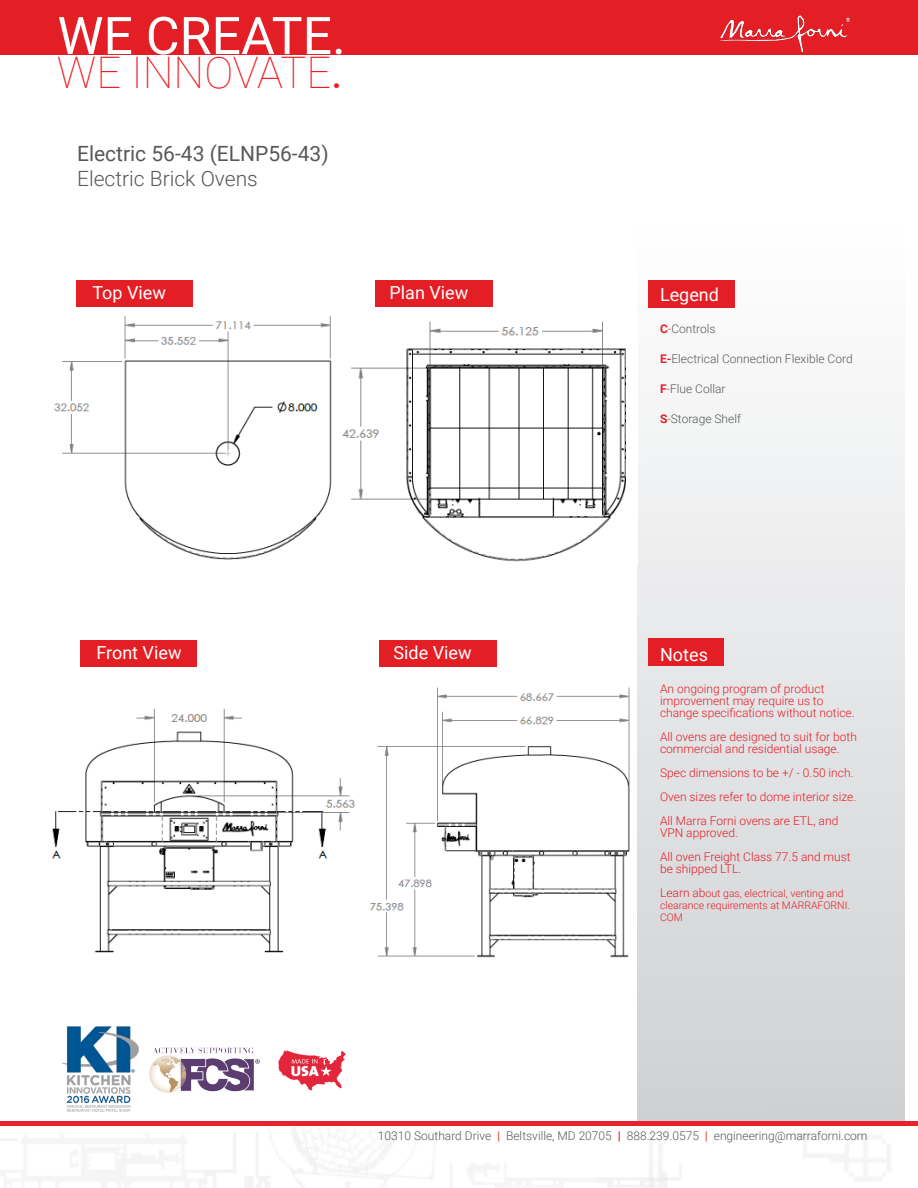
<style>
.page{position:relative;width:918px;height:1188px;background:#fff}
.page>*{position:absolute;margin:0;border:0;box-sizing:border-box;transform-origin:0 0}
.t1{font:51.9px "Roboto";color:#fff}
.t2{font:100 43.5px "Roboto";color:#ee1d23}
.t3{font:21px "Roboto";color:#57585a}
.t4{font:300 21px "Roboto";color:#57585a}
.Sub_Paragraph_Header{font:18px "Roboto";color:#fff}
.Sub_Paragraph{font:300 12px/12px "Roboto";color:#e41e25}
.Sub_Paragraph-2{font:300 12px "Roboto";color:#57585a}
.Sub_Paragraph-3{font:300 10.5px/12px "Roboto";color:#e41e25}
.s1{font-weight:400}
.s2{font-weight:700;color:#e41e25}
.s3{color:#e41e25}
.s4{font-weight:700;color:#e8212d}
.s5{font-size:12px}
.s6{font-weight:700;color:#e8583e}
</style>
<div class="page">
<img style="left:370px;top:687px;width:260px;height:271px">
<img style="left:0;top:1125px;width:918px;height:63px">
<div style="left:637px;top:161px;width:267px;height:960px;background:linear-gradient(to bottom,#fff,#cfd0d3)"></div>
<div style="left:80px;top:640px;width:116px;height:26px;background:#e41e25"></div>
<div style="left:76px;top:280px;width:116px;height:26px;background:#e41e25"></div>
<div style="left:379px;top:640px;width:117px;height:26px;background:#e41e25"></div>
<div style="left:375px;top:280px;width:117px;height:26px;background:#e41e25"></div>
<div style="left:649px;top:638px;width:75px;height:28px;background:#e41e25"></div>
<div style="left:649px;top:280px;width:86px;height:28px;background:#e41e25"></div>
<hr style="left:0;top:1121px;width:918px;height:4px;background:#e8212d">
<div style="left:0;top:0;width:918px;height:54px;background:#e41e25"></div>
<img style="left:700px;top:15px;width:166px;height:40px">
<img style="left:54px;top:316px;width:278px;height:244px">
<img style="left:342px;top:321px;width:284px;height:241px">
<img style="left:51px;top:708px;width:305px;height:245px">
<img style="left:62px;top:1026px;width:77px;height:86px">
<img style="left:278px;top:1050px;width:68px;height:41px">
<img style="left:150px;top:1047px;width:110px;height:45px">
<p class="t1" style="left:57px;top:-1px;width:290px">WE CREATE.</p>
<p class="t2" style="left:57px;top:42px;width:287px">WE INNOVATE<span class="s1">.</span></p>
<p class="t3" style="left:77px;top:139px;width:253px">Electric 56-43 (ELNP56-43)</p>
<p class="t4" style="left:77px;top:164px;width:182px">Electric Brick Ovens</p>
<p class="Sub_Paragraph_Header" style="left:92px;top:280px;width:75px">Top View</p>
<p class="Sub_Paragraph_Header" style="left:390px;top:280px;width:80px">Plan View</p>
<p class="Sub_Paragraph_Header" style="left:660px;top:282px;width:60px">Legend</p>
<p class="Sub_Paragraph-2" style="left:660px;top:320px;width:57px"><span class="s2">C</span><span class="s3">-</span>Controls</p>
<p class="Sub_Paragraph-2" style="left:660px;top:350px;width:194px"><span class="s4">E-</span>Electrical Connection Flexible Cord</p>
<p class="Sub_Paragraph-2" style="left:660px;top:380px;width:67px"><span class="s2">F</span><span class="s3">-</span>Flue Collar</p>
<p class="Sub_Paragraph-2" style="left:660px;top:410px;width:82px"><span class="s2">S</span><span class="s3">-</span>Storage Shelf</p>
<p class="Sub_Paragraph_Header" style="left:96px;top:640px;width:87px">Front View</p>
<p class="Sub_Paragraph_Header" style="left:394px;top:640px;width:80px">Side View</p>
<p class="Sub_Paragraph_Header" style="left:660px;top:642px;width:49px">Notes</p>
<p class="Sub_Paragraph" style="left:660px;top:682px;width:196px">An ongoing program of product improvement may require us to change specifications without notice.</p>
<p class="Sub_Paragraph" style="left:660px;top:730px;width:198px">All ovens are designed to suit for both commercial and residential usage.</p>
<p class="Sub_Paragraph" style="left:660px;top:766px;width:195px">Spec dimensions to be +/ - 0.50 inch.</p>
<p class="Sub_Paragraph" style="left:660px;top:790px;width:198px">Oven sizes refer to dome interior size.</p>
<p class="Sub_Paragraph" style="left:660px;top:814px;width:180px">All Marra Forni ovens are ETL, and<br>VPN approved.</p>
<p class="Sub_Paragraph" style="left:660px;top:850px;width:192px">All oven Freight Class 77.5 and must be shipped LTL.</p>
<p class="Sub_Paragraph-3" style="left:660px;top:887px;width:191px"><span class="s5">Learn ab</span>out gas, electrical, venting and clearance requirements at MARRAFORNI.<br>COM</p>
<p class="Sub_Paragraph-2" style="left:378px;top:1127px;width:491px">10310 Southard Drive <span class="s6">|</span> Beltsville, MD 20705 <span class="s2">|</span> 888.239.0575 <span class="s6">|</span> engineering@marraforni.com</p>
</div>
